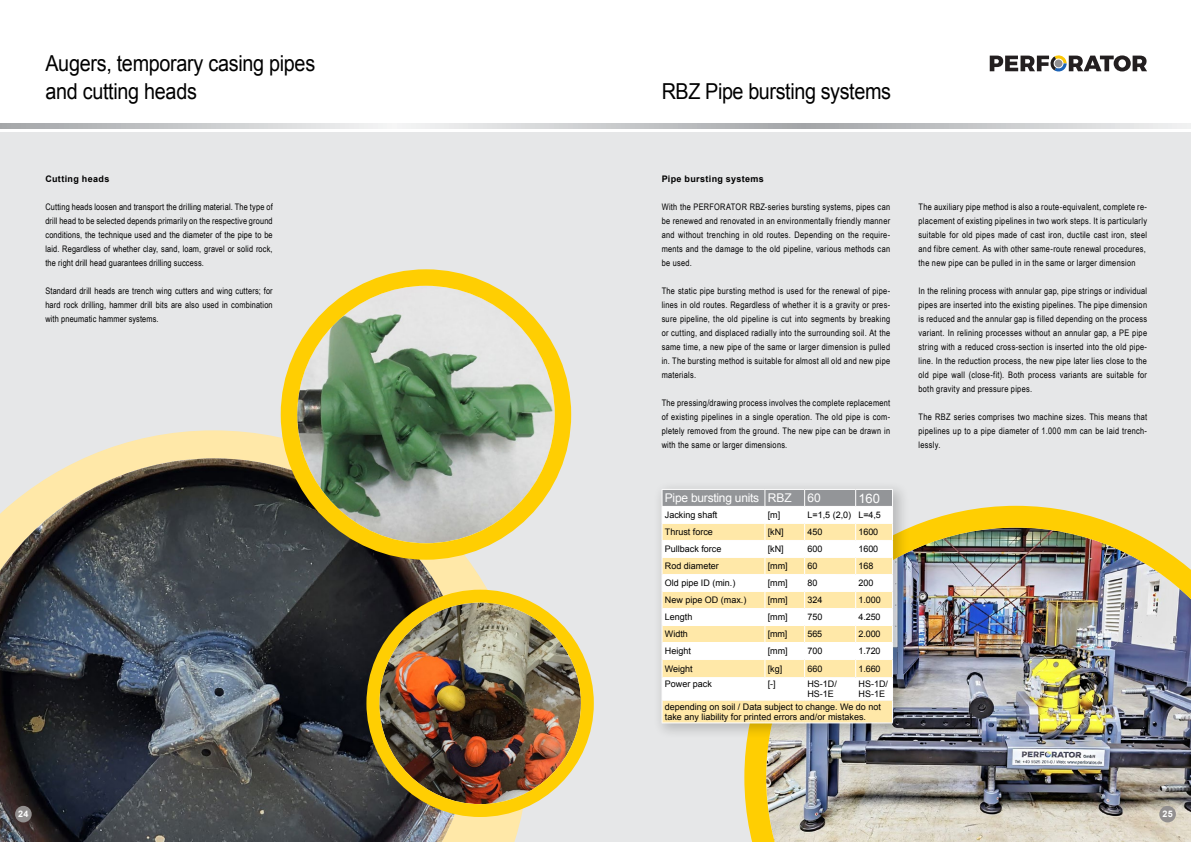
<style>
.page{position:relative;width:1191px;height:842px;background:#fff}
.page>*{position:absolute;margin:0;border:0;box-sizing:border-box;transform-origin:0 0}
.t1{font:22px/28px "Arial";letter-spacing:-.015em;color:#000;scale:.9 1}
.t2{font:13px "Arial";color:#fff}
.t3{font:12px "Arial";letter-spacing:-.02em;color:#fff}
.t4{font:9px/14px "Arial Narrow";letter-spacing:.03em;color:#000;text-align:justify}
.t5{font:9px/10px "Arial";color:#000}
.t6{font:700 9px "Arial";letter-spacing:.035em;color:#000}
.t7{font:700 9px "Arial";color:#fff}
</style>
<div class="page">
<div style="left:0;top:132px;width:1191px;height:710px;background:#e6e7e8"></div>
<svg style="left:85px;top:430px;width:444px;height:412px;fill:#ffe8a8"></svg>
<img style="left:0;top:458px;width:473px;height:384px">
<div style="left:373px;top:596px;width:214px;height:214px;background:#ffce02;border-radius:50%"></div>
<img style="left:379px;top:602px;width:202px;height:202px;border-radius:101px">
<div style="left:366px;top:590px;width:228px;height:227px;border:13px solid #ffce02;border-radius:50%"></div>
<div style="left:289px;top:278px;width:274px;height:273px;background:#ffce02;border-radius:50%"></div>
<img style="left:297px;top:286px;width:258px;height:257px;border-radius:129px">
<div style="left:281px;top:269px;width:290px;height:291px;border:16px solid #ffce02;border-radius:50%"></div>
<img style="left:744px;top:506px;width:447px;height:336px">
<div style="left:653px;top:481px;width:256px;height:259px;background:#000;opacity:.2"></div>
<hr style="left:661px;top:722px;width:104px;height:1px;background:#fff">
<hr style="left:765px;top:722px;width:39px;height:1px;background:#fff">
<hr style="left:804px;top:722px;width:51px;height:1px;background:#fff">
<hr style="left:855px;top:722px;width:38px;height:1px;background:#fff">
<svg style="left:661px;top:489px;width:232px;height:233px;background:#f7edd2"></svg>
<svg style="left:0;top:124px;width:1191px;height:5px;background:#caccce"></svg>
<div style="left:15px;top:806px;width:17px;height:16px;background:#928f8f;border-radius:50%"></div>
<div style="left:1159px;top:806px;width:16px;height:16px;background:#928f8f;border-radius:50%"></div>
<svg style="left:989px;top:55px;width:158px;height:17px"></svg>
<h1 class="t1" style="left:45px;top:49px;width:301px">Augers, temporary casing pipes and cutting heads</h1>
<p class="t6" style="left:45px;top:173px;width:65px">Cutting heads</p>
<p class="t4" style="left:45px;top:200px;width:229px">Cutting heads loosen and transport the drilling material. The type of drill head to be selected depends primarily on the respective ground conditions, the technique used and the diameter of the pipe to be laid. Regardless of whether clay, sand, loam, gravel or solid rock, the right drill head guarantees drilling success.</p>
<p class="t4" style="left:45px;top:284px;width:229px">Standard drill heads are trench wing cutters and wing cutters; for hard rock drilling, hammer drill bits are also used in combination with pneumatic hammer systems.</p>
<h1 class="t1" style="left:661px;top:77px;width:256px">RBZ Pipe bursting systems</h1>
<p class="t6" style="left:661px;top:173px;width:104px">Pipe bursting systems</p>
<p class="t4" style="left:661px;top:200px;width:230px">With the PERFORATOR RBZ-series bursting systems, pipes can be renewed and renovated in an environmentally friendly manner and without trenching in old routes. Depending on the require&shy;ments and the damage to the old pipeline, various methods can be used.</p>
<p class="t4" style="left:661px;top:284px;width:230px">The static pipe bursting method is used for the renewal of pipe&shy;lines in old routes. Regardless of whether it is a gravity or pres&shy;sure pipeline, the old pipeline is cut into segments by breaking or cutting, and displaced radially into the surrounding soil. At the same time, a new pipe of the same or larger dimension is pulled in. The bursting method is suitable for almost all old and new pipe materials.</p>
<p class="t4" style="left:661px;top:396px;width:230px">The pressing/drawing process involves the complete replacement of existing pipelines in a single operation. The old pipe is com&shy;pletely removed from the ground. The new pipe can be drawn in with the same or larger dimensions.</p>
<h3 class="t3" style="left:665px;top:490px;width:128px">Pipe bursting units RBZ</h3>
<h3 class="t3" style="left:807px;top:490px;width:15px">60</h3>
<h2 class="t2" style="left:858px;top:490px;width:23px">160</h2>
<p class="t5" style="left:665px;top:510px;width:54px">Jacking shaft</p>
<p class="t5" style="left:767px;top:510px;width:14px">[m]</p>
<p class="t5" style="left:807px;top:510px;width:75px">L=1,5 (2,0) L=4,5</p>
<p class="t5" style="left:665px;top:527px;width:50px">Thrust force</p>
<p class="t5" style="left:767px;top:527px;width:18px">[kN]</p>
<p class="t5" style="left:807px;top:527px;width:17px">450</p>
<p class="t5" style="left:858px;top:527px;width:21px">1600</p>
<p class="t5" style="left:665px;top:544px;width:58px">Pullback force</p>
<p class="t5" style="left:767px;top:544px;width:18px">[kN]</p>
<p class="t5" style="left:807px;top:544px;width:17px">600</p>
<p class="t5" style="left:858px;top:544px;width:21px">1600</p>
<p class="t5" style="left:665px;top:561px;width:56px">Rod diameter</p>
<p class="t5" style="left:767px;top:561px;width:21px">[mm]</p>
<p class="t5" style="left:807px;top:561px;width:12px">60</p>
<p class="t5" style="left:858px;top:561px;width:16px">168</p>
<p class="t5" style="left:665px;top:578px;width:72px">Old pipe ID (min.)</p>
<p class="t5" style="left:767px;top:578px;width:21px">[mm]</p>
<p class="t5" style="left:807px;top:578px;width:12px">80</p>
<p class="t5" style="left:858px;top:578px;width:16px">200</p>
<p class="t5" style="left:665px;top:595px;width:83px">New pipe OD (max.)</p>
<p class="t5" style="left:767px;top:595px;width:21px">[mm]</p>
<p class="t5" style="left:807px;top:595px;width:17px">324</p>
<p class="t5" style="left:858px;top:595px;width:24px">1.000</p>
<p class="t5" style="left:665px;top:612px;width:29px">Length</p>
<p class="t5" style="left:767px;top:612px;width:21px">[mm]</p>
<p class="t5" style="left:807px;top:612px;width:17px">750</p>
<p class="t5" style="left:858px;top:612px;width:24px">4.250</p>
<p class="t5" style="left:665px;top:629px;width:25px">Width</p>
<p class="t5" style="left:767px;top:629px;width:21px">[mm]</p>
<p class="t5" style="left:807px;top:629px;width:16px">565</p>
<p class="t5" style="left:858px;top:629px;width:24px">2.000</p>
<p class="t5" style="left:665px;top:646px;width:28px">Height</p>
<p class="t5" style="left:767px;top:646px;width:21px">[mm]</p>
<p class="t5" style="left:807px;top:646px;width:17px">700</p>
<p class="t5" style="left:858px;top:646px;width:24px">1.720</p>
<p class="t5" style="left:665px;top:664px;width:29px">Weight</p>
<p class="t5" style="left:767px;top:664px;width:16px">[kg]</p>
<p class="t5" style="left:807px;top:664px;width:17px">660</p>
<p class="t5" style="left:858px;top:664px;width:24px">1.660</p>
<p class="t5" style="left:665px;top:679px;width:49px">Power pack</p>
<p class="t5" style="left:767px;top:679px;width:10px">[-]</p>
<p class="t5" style="left:807px;top:679px;width:31px">HS-1D/<br>HS-1E</p>
<p class="t5" style="left:858px;top:679px;width:31px">HS-1D/<br>HS-1E</p>
<p class="t5" style="left:665px;top:702px;width:217px">depending on soil / Data subject to change. We do not take any liability for printed errors and/or mistakes.</p>
<p class="t4" style="left:918px;top:200px;width:230px;text-align:left">The auxiliary pipe method is also a route-equivalent, complete re&shy;placement of existing pipelines in two work steps. It is particularly suitable for old pipes made of cast iron, ductile cast iron, steel and fibre cement. As with other same-route renewal procedures, the new pipe can be pulled in in the same or larger dimension</p>
<p class="t4" style="left:918px;top:284px;width:230px">In the relining process with annular gap, pipe strings or individual pipes are inserted into the existing pipelines. The pipe dimension is reduced and the annular gap is filled depending on the process variant. In relining processes without an annular gap, a PE pipe string with a reduced cross-section is inserted into the old pipe&shy;line. In the reduction process, the new pipe later lies close to the old pipe wall (close-fit). Both process variants are suitable for both gravity and pressure pipes.</p>
<p class="t4" style="left:918px;top:410px;width:230px">The RBZ series comprises two machine sizes. This means that pipelines up to a pipe diameter of 1.000 mm can be laid trench&shy;lessly.</p>
<p class="t7" style="left:18px;top:808px;width:12px">24</p>
<p class="t7" style="left:1162px;top:808px;width:12px">25</p>
</div>
